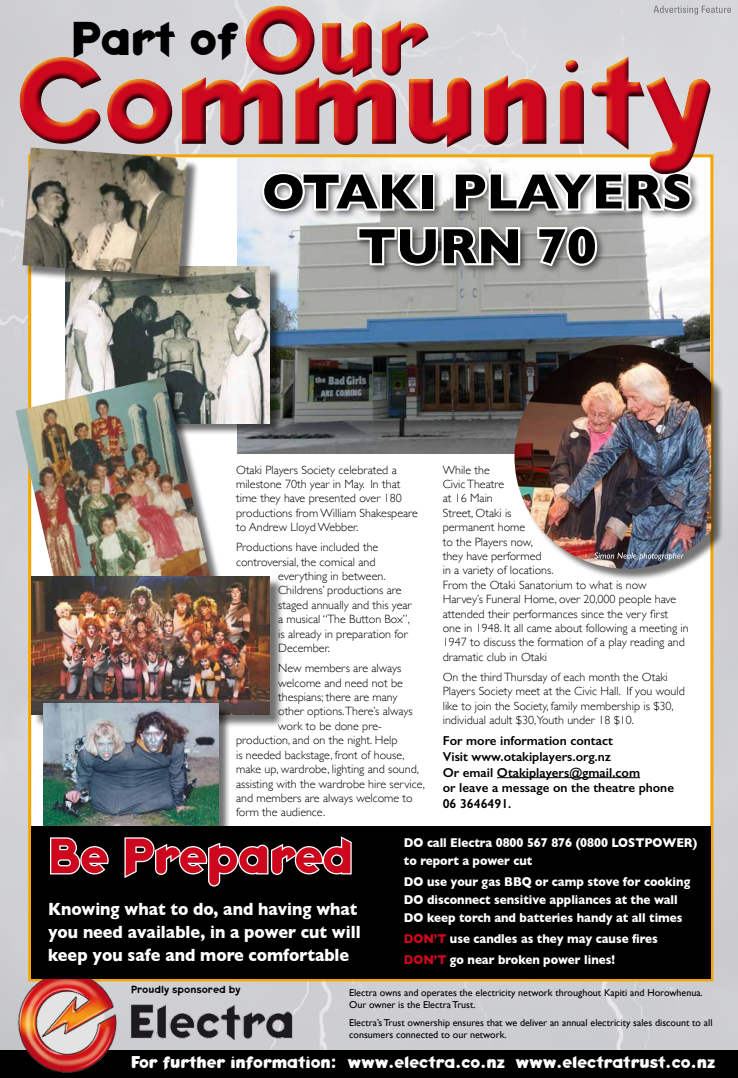
<style>
.page{position:relative;width:738px;height:1078px;background:#fff}
.page>*{position:absolute;margin:0;border:0;box-sizing:border-box;transform-origin:0 0}
.t1{font:700 50px/54.7px "Gill Sans";color:#000;text-align:center}
.t2{font:700 50px "Keedy Sans";color:#cd071e}
.t3{font:700 48px "Keedy Sans";color:#000}
.t4{font:700 18px/23px "Gill Sans";color:#fff;scale:.9 1}
.t5{font:700 17.3px "Keedy Sans";color:#fff}
.t6{font:700 13px/18px "Gill Sans";color:#fff;scale:.9 1}
.t7{font:600 13px/15.6px "Gill Sans";color:#000}
.t8{font:300 12px/14.4px "Gill Sans";color:#000}
.t9{font:10.5px "Keedy Sans Reg";color:#000}
.t10{font:10px/12px "Gill Sans";color:#000}
.s1{color:#cd071e}
</style>
<div class="page">
<img style="left:0;top:0;width:737px;height:1049px">
<div style="left:30px;top:156px;width:681px;height:823px;background:#fff"></div>
<div style="left:0;top:1049px;width:737px;height:28px;background:#000"></div>
<svg style="left:653px;top:6px;width:77px;height:9px"></svg>
<div style="left:244px;top:4px;width:185px;height:70px;background:#ffed00;opacity:.75"></div>
<div style="left:245px;top:16px;width:184px;height:62px;background:#000;opacity:.75"></div>
<img style="left:18px;top:971px;width:276px;height:102px">
<div style="left:31px;top:825px;width:679px;height:153px;background:#000"></div>
<svg style="left:50px;top:838px;width:59px;height:37px"></svg>
<svg style="left:124px;top:836px;width:228px;height:51px"></svg>
<img style="left:237px;top:175px;width:471px;height:278px">
<div style="left:67px;top:267px;width:215px;height:168px;background:#000;opacity:.55"></div>
<img style="left:65px;top:266px;width:205px;height:157px">
<div style="left:24px;top:149px;width:175px;height:139px;background:#000;opacity:.55"></div>
<img style="left:22px;top:175px;width:165px;height:101px">
<div style="left:17px;top:378px;width:208px;height:257px;background:#000;opacity:.55"></div>
<img style="left:15px;top:376px;width:198px;height:247px">
<div style="left:259px;top:169px;width:441px;height:106px;background:#000;opacity:.55"></div>
<svg style="left:259px;top:175px;width:167px;height:39px"></svg>
<div style="left:419px;top:172px;width:15px;height:38px;border:4px solid #fff"></div>
<svg style="left:451px;top:175px;width:243px;height:39px"></svg>
<svg style="left:355px;top:224px;width:167px;height:45px"></svg>
<svg style="left:534px;top:223px;width:65px;height:46px"></svg>
<hr style="left:496px;top:777px;width:143px;height:1px;background:#000">
<div style="left:515px;top:346px;width:208px;height:235px;background:#000;opacity:.55"></div>
<img style="left:514px;top:344px;width:196px;height:224px">
<div style="left:33px;top:577px;width:250px;height:151px;background:#000;opacity:.55"></div>
<img style="left:32px;top:576px;width:238px;height:138px">
<div style="left:45px;top:704px;width:186px;height:134px;background:#000;opacity:.55"></div>
<img style="left:44px;top:703px;width:174px;height:122px">
<svg style="left:594px;top:552px;width:89px;height:8px"></svg>
<div style="left:20px;top:55px;width:691px;height:120px;background:#000;opacity:.75"></div>
<h2 class="t3" style="left:71px;top:11px;width:167px">Part of</h2>
<h1 class="t1" style="left:262px;top:163px;width:431px">OTAKI PLAYERS<br>TURN 70</h1>
<p class="t8" style="left:236px;top:461px;width:183px">Otaki Players Society celebrated a milestone 70th year in May. In that time they have presented over 180 productions from William Shakespeare to Andrew Lloyd Webber.</p>
<p class="t8" style="left:236px;top:539px;width:144px">Productions have included the</p>
<p class="t8" style="left:236px;top:554px;width:141px">controversial, the comical and</p>
<p class="t8" style="left:278px;top:568px;width:109px">everything in between.</p>
<p class="t8" style="left:278px;top:582px;width:125px">Childrens’ productions are</p>
<p class="t8" style="left:278px;top:597px;width:135px">staged annually and this year</p>
<p class="t8" style="left:278px;top:611px;width:133px">a musical “The Button Box”,</p>
<p class="t8" style="left:278px;top:626px;width:131px">is already in preparation for</p>
<p class="t8" style="left:278px;top:640px;width:53px">December.</p>
<p class="t8" style="left:278px;top:660px;width:125px">New members are always</p>
<p class="t8" style="left:278px;top:674px;width:126px">welcome and need not be</p>
<p class="t8" style="left:278px;top:689px;width:121px">thespians; there are many</p>
<p class="t8" style="left:278px;top:703px;width:136px">other options.There’s always</p>
<p class="t8" style="left:278px;top:718px;width:105px">work to be done pre-</p>
<p class="t8" style="left:236px;top:732px;width:163px">production, and on the night. Help</p>
<p class="t8" style="left:236px;top:746px;width:170px">is needed backstage, front of house,</p>
<p class="t8" style="left:236px;top:761px;width:184px">make up, wardrobe, lighting and sound,</p>
<p class="t8" style="left:236px;top:775px;width:190px">assisting with the wardrobe hire service,</p>
<p class="t8" style="left:236px;top:790px;width:178px">and members are always welcome to</p>
<p class="t8" style="left:236px;top:804px;width:90px">form the audience.</p>
<h1 class="t2" style="left:49px;top:826px;width:305px">Be Prepared</h1>
<p class="t6" style="left:403px;top:833px;width:327px">DO call Electra 0800 567 876 (0800 LOSTPOWER) to report a power cut</p>
<p class="t8" style="left:442px;top:461px;width:247px">While the<br>Civic Theatre<br>at 16 Main<br>Street, Otaki is<br>permanent home<br>to the Players now,<br>they have performed<br>in a variety of locations.<br>From the Otaki Sanatorium to what is now<br>Harvey’s Funeral Home, over 20,000 people have attended their performances since the very first one in 1948. It all came about following a meeting in<br>1947 to discuss the formation of a play reading and dramatic club in Otaki</p>
<p class="t8" style="left:442px;top:669px;width:243px">On the third Thursday of each month the Otaki Players Society meet at the Civic Hall. If you would like to join the Society, family membership is $30, individual adult $30,Youth under 18 $10.</p>
<p class="t7" style="left:442px;top:733px;width:233px">For more information contact<br>Visit www.otakiplayers.org.nz<br>Or email Otakiplayers@gmail.com<br>or leave a message on the theatre phone<br>06 3646491.</p>
<p class="t6" style="left:403px;top:872px;width:319px">DO use your gas BBQ or camp stove for cooking<br>DO disconnect sensitive appliances at the wall<br>DO keep torch and batteries handy at all times</p>
<p class="t6" style="left:403px;top:927px;width:283px;line-height:20.8px"><span class="s1">DON’T</span> use candles as they may cause fires<br><span class="s1">DON’T</span> go near broken power lines!</p>
<h3 class="t4" style="left:48px;top:896px;width:348px">Knowing what to do, and having what you need available, in a power cut will keep you safe and more comfortable</h3>
<p class="t9" style="left:131px;top:983px;width:111px">Proudly sponsored by</p>
<p class="t10" style="left:349px;top:986px;width:355px">Electra owns and operates the electricity network throughout Kapiti and Horowhenua.<br>Our owner is the Electra Trust.</p>
<p class="t10" style="left:349px;top:1016px;width:364px">Electra’s Trust ownership ensures that we deliver an annual electricity sales discount to all consumers connected to our network.</p>
<h3 class="t5" style="left:131px;top:1051px;width:585px">For further information: www.electra.co.nz www.electratrust.co.nz</h3>
</div>
